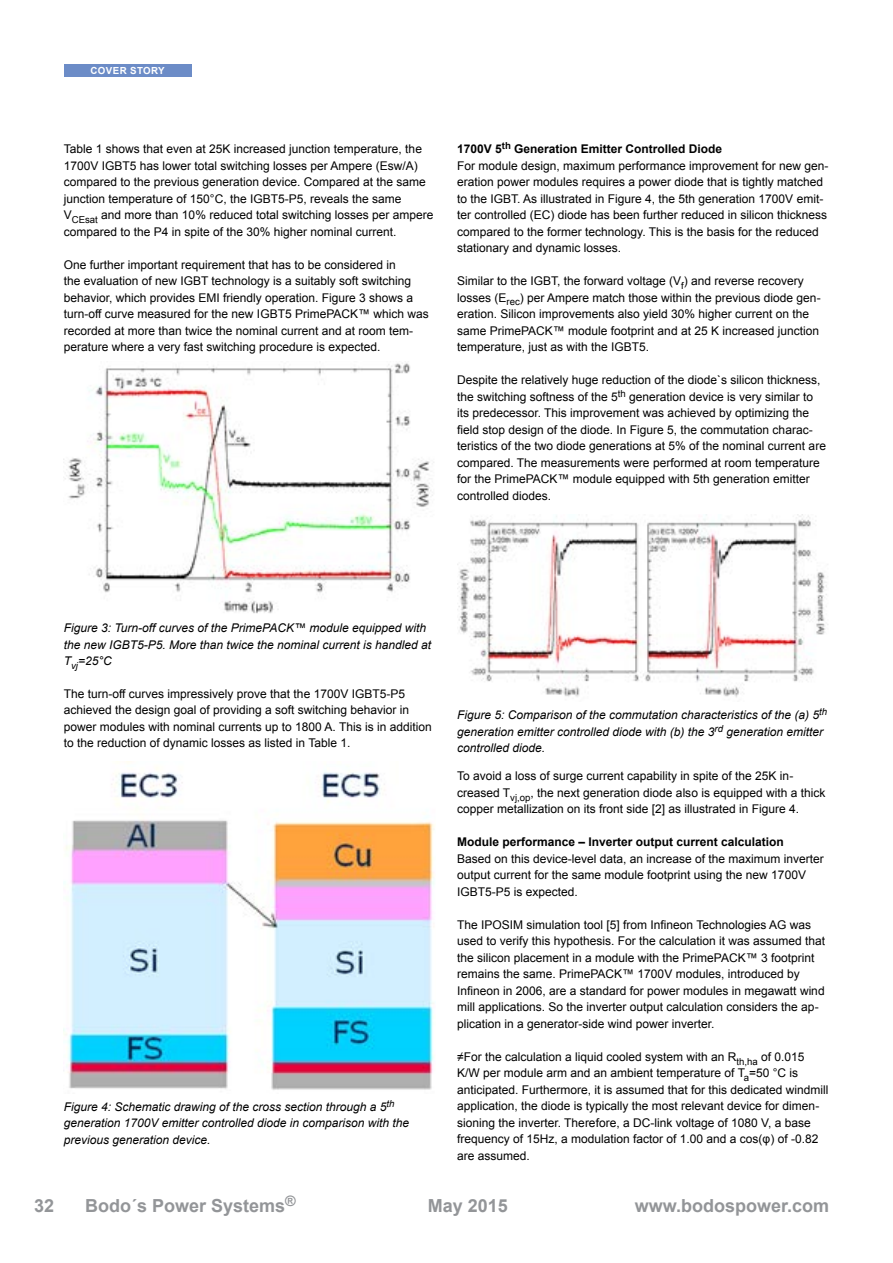
<style>
.page{position:relative;width:893px;height:1263px;background:#fff}
.page>*{position:absolute;margin:0;border:0;box-sizing:border-box;transform-origin:0 0}
.t1{font:700 18px "Arial";color:#939598}
.t2{font:700 14.4px "Arial";color:#939598}
.t3{font:12px/16.5px "Arial";color:#000}
.t4{font:italic 12px/16.5px "Arial";color:#000}
.t5{font:700 12px "Arial";color:#000}
.t6{font:700 9.75px "Arial";letter-spacing:.04em;color:#fff}
.s1{font-weight:700}
</style>
<div class="page">
<div style="left:64px;top:64px;width:127px;height:13px;background:#6c8cc7"></div>
<img style="left:65px;top:363px;width:369px;height:251px">
<img style="left:64px;top:762px;width:370px;height:328px">
<img style="left:457px;top:515px;width:371px;height:183px">
<p class="t6" style="left:90px;top:64px;width:76px">COVER STORY</p>
<p class="t6" style="left:103px;top:64px;width:51px">CONTENT</p>
<p class="t3" style="left:64px;top:141px;width:371px">Table 1 shows that even at 25K increased junction temperature, the 1700V IGBT5 has lower total switching losses per Ampere (Esw/A) compared to the previous generation device. Compared at the same junction temperature of 150°C, the IGBT5-P5, reveals the same V<sub>CEsat</sub> and more than 10% reduced total switching losses per ampere compared to the P4 in spite of the 30% higher nominal current.</p>
<p class="t3" style="left:64px;top:256px;width:367px">One further important requirement that has to be considered in<br>the evaluation of new IGBT technology is a suitably soft switching behavior, which provides EMI friendly operation. Figure 3 shows a turn-off curve measured for the new IGBT5 PrimePACK™ which was recorded at more than twice the nominal current and at room tem&shy;perature where a very fast switching procedure is expected.</p>
<p class="t3" style="left:457px;top:141px;width:373px"><span class="s1">1700V 5</span><sup>th</sup> <span class="s1">Generation Emitter Controlled Diode<br></span>For module design, maximum performance improvement for new gen&shy;eration power modules requires a power diode that is tightly matched to the IGBT. As illustrated in Figure 4, the 5th generation 1700V emit&shy;ter controlled (EC) diode has been further reduced in silicon thickness compared to the former technology. This is the basis for the reduced stationary and dynamic losses.</p>
<p class="t3" style="left:457px;top:273px;width:365px">Similar to the IGBT, the forward voltage (V<sub>f</sub>) and reverse recovery losses (E<sub>rec</sub>) per Ampere match those within the previous diode gen&shy;eration. Silicon improvements also yield 30% higher current on the same PrimePACK™ module footprint and at 25 K increased junction temperature, just as with the IGBT5.</p>
<p class="t3" style="left:457px;top:372px;width:370px">Despite the relatively huge reduction of the diode`s silicon thickness, the switching softness of the 5<sup>th</sup> generation device is very similar to its predecessor. This improvement was achieved by optimizing the field stop design of the diode. In Figure 5, the commutation charac&shy;teristics of the two diode generations at 5% of the nominal current are compared. The measurements were performed at room temperature for the PrimePACK™ module equipped with 5th generation emitter controlled diodes.</p>
<p class="t4" style="left:64px;top:620px;width:369px">Figure 3: Turn-off curves of the PrimePACK™ module equipped with the new IGBT5-P5. More than twice the nominal current is handled at<br>T<sub>vj</sub>=25°C</p>
<p class="t3" style="left:64px;top:685px;width:369px">The turn-off curves impressively prove that the 1700V IGBT5-P5 achieved the design goal of providing a soft switching behavior in power modules with nominal currents up to 1800 A. This is in addition to the reduction of dynamic losses as listed in Table 1.</p>
<p class="t4" style="left:64px;top:1098px;width:347px">Figure 4: Schematic drawing of the cross section through a 5<sup>th </sup>generation 1700V emitter controlled diode in comparison with the previous generation device.</p>
<p class="t4" style="left:457px;top:707px;width:372px">Figure 5: Comparison of the commutation characteristics of the (a) 5<sup>th </sup>generation emitter controlled diode with (b) the 3<sup>rd</sup> generation emitter controlled diode.</p>
<p class="t3" style="left:457px;top:768px;width:370px">To avoid a loss of surge current capability in spite of the 25K in&shy;creased T<sub>vj,op</sub>, the next generation diode also is equipped with a thick copper metallization on its front side [2] as illustrated in Figure 4.</p>
<p class="t5" style="left:457px;top:834px;width:328px">Module performance – Inverter output current calculation</p>
<p class="t3" style="left:457px;top:850px;width:368px">Based on this device-level data, an increase of the maximum inverter output current for the same module footprint using the new 1700V<br>IGBT5-P5 is expected.</p>
<p class="t3" style="left:457px;top:916px;width:370px">The IPOSIM simulation tool [5] from Infineon Technologies AG was used to verify this hypothesis. For the calculation it was assumed that the silicon placement in a module with the PrimePACK™ 3 footprint remains the same. PrimePACK™ 1700V modules, introduced by Infineon in 2006, are a standard for power modules in megawatt wind mill applications. So the inverter output calculation considers the ap&shy;plication in a generator-side wind power inverter.</p>
<p class="t3" style="left:457px;top:1048px;width:373px">≠For the calculation a liquid cooled system with an R<sub>th,ha</sub> of 0.015<br>K/W per module arm and an ambient temperature of T<sub>a</sub>=50 °C is anticipated. Furthermore, it is assumed that for this dedicated windmill application, the diode is typically the most relevant device for dimen&shy;sioning the inverter. Therefore, a DC-link voltage of 1080 V, a base frequency of 15Hz, a modulation factor of 1.00 and a cos(φ) of -0.82 are assumed.</p>
<h1 class="t1" style="left:34px;top:1194px;width:22px">32</h1>
<p class="t2" style="left:285px;top:1192px;width:12px">®</p>
<h1 class="t1" style="left:428px;top:1194px;width:82px">May 2015</h1>
<h1 class="t1" style="left:635px;top:1194px;width:196px">www.bodospower.com</h1>
<h1 class="t1" style="left:85px;top:1194px;width:202px">Bodo´s Power Systems</h1>
</div>
